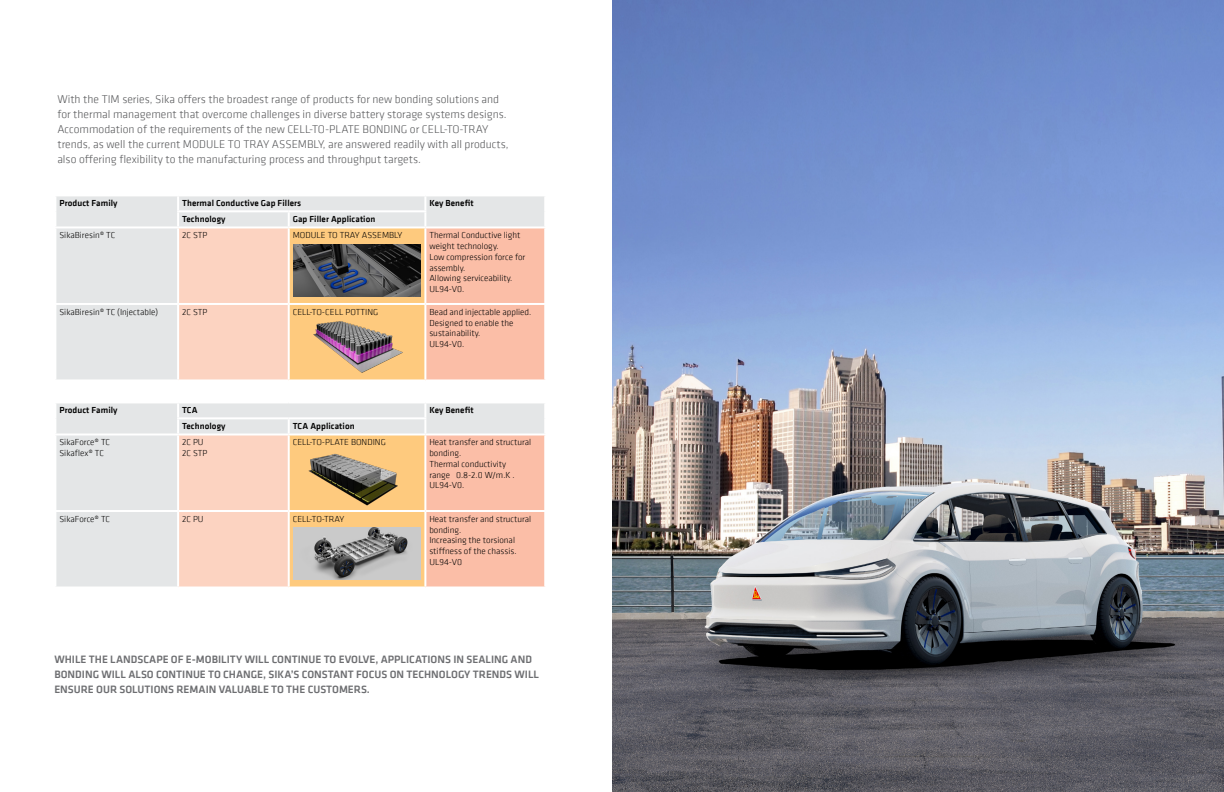
<style>
.page{position:relative;width:1224px;height:792px;background:#fff}
.page>*{position:absolute;margin:0;border:0;box-sizing:border-box;transform-origin:0 0}
.t1{font:300 11.6px/15px "Klavika Web Basic";color:#58595b}
.t2{font:500 11px/15px "Klavika Web Basic";color:#6d6e71}
.t3{font:300 9px/10.8px "Klavika Web Basic";color:#000}
.t4{font:500 9px "Klavika Web Basic";letter-spacing:.01em;color:#000}
</style>
<div class="page">
<div style="left:56px;top:196px;width:121px;height:183px;background:#e4e6e7"></div>
<svg style="left:179px;top:196px;width:366px;height:183px;background:#f6ceb6"></svg>
<hr style="left:177px;top:210px;width:112px;height:2px;background:#fff">
<hr style="left:289px;top:210px;width:137px;height:2px;background:#fff">
<hr style="left:54px;top:226px;width:124px;height:2px;background:#fff">
<hr style="left:178px;top:226px;width:111px;height:2px;background:#fff">
<hr style="left:289px;top:226px;width:136px;height:2px;background:#fff">
<hr style="left:288px;top:228px;width:2px;height:75px;background:#fff">
<hr style="left:425px;top:226px;width:121px;height:2px;background:#fff">
<hr style="left:424px;top:228px;width:2px;height:75px;background:#fff">
<hr style="left:544px;top:228px;width:2px;height:75px;background:#fff">
<hr style="left:54px;top:303px;width:124px;height:2px;background:#fff">
<hr style="left:178px;top:303px;width:111px;height:2px;background:#fff">
<hr style="left:289px;top:303px;width:136px;height:2px;background:#fff">
<hr style="left:288px;top:305px;width:2px;height:74px;background:#fff">
<hr style="left:425px;top:303px;width:121px;height:2px;background:#fff">
<hr style="left:424px;top:305px;width:2px;height:74px;background:#fff">
<hr style="left:544px;top:305px;width:2px;height:74px;background:#fff">
<img style="left:293px;top:245px;width:127px;height:51px">
<img style="left:293px;top:321px;width:124px;height:51px">
<div style="left:56px;top:403px;width:121px;height:184px;background:#e4e6e7"></div>
<svg style="left:179px;top:403px;width:366px;height:184px;background:#f6cfb7"></svg>
<hr style="left:177px;top:417px;width:112px;height:2px;background:#fff">
<hr style="left:289px;top:417px;width:137px;height:2px;background:#fff">
<hr style="left:54px;top:434px;width:124px;height:2px;background:#fff">
<hr style="left:178px;top:434px;width:111px;height:2px;background:#fff">
<hr style="left:289px;top:434px;width:136px;height:2px;background:#fff">
<hr style="left:288px;top:436px;width:2px;height:74px;background:#fff">
<hr style="left:425px;top:434px;width:121px;height:2px;background:#fff">
<hr style="left:424px;top:436px;width:2px;height:74px;background:#fff">
<hr style="left:544px;top:436px;width:2px;height:74px;background:#fff">
<hr style="left:54px;top:510px;width:124px;height:2px;background:#fff">
<hr style="left:178px;top:510px;width:111px;height:2px;background:#fff">
<hr style="left:289px;top:510px;width:136px;height:2px;background:#fff">
<hr style="left:288px;top:512px;width:2px;height:75px;background:#fff">
<hr style="left:425px;top:510px;width:121px;height:2px;background:#fff">
<hr style="left:424px;top:512px;width:2px;height:75px;background:#fff">
<hr style="left:544px;top:512px;width:2px;height:75px;background:#fff">
<img style="left:294px;top:454px;width:123px;height:51px">
<img style="left:293px;top:528px;width:127px;height:51px">
<img style="left:612px;top:0;width:612px;height:792px">
<p class="t1" style="left:57px;top:92px;width:453px">With the TIM series, Sika offers the broadest range of products for new bonding solutions and for thermal management that overcome challenges in diverse battery storage systems designs.<br>Accommodation of the requirements of the new CELL-TO-PLATE BONDING or CELL-TO-TRAY trends, as well the current MODULE TO TRAY ASSEMBLY, are answered readily with all products, also offering flexibility to the manufacturing process and throughput targets.</p>
<p class="t4" style="left:59px;top:197px;width:60px">Product Family</p>
<p class="t4" style="left:182px;top:197px;width:121px">Thermal Conductive Gap Fillers</p>
<p class="t4" style="left:429px;top:197px;width:46px">Key Benefit</p>
<p class="t4" style="left:182px;top:213px;width:45px">Technology</p>
<p class="t4" style="left:293px;top:213px;width:84px">Gap Filler Application</p>
<p class="t3" style="left:59px;top:230px;width:57px">SikaBiresin® TC</p>
<p class="t3" style="left:182px;top:230px;width:27px">2C STP</p>
<p class="t3" style="left:293px;top:230px;width:111px">MODULE TO TRAY ASSEMBLY</p>
<p class="t3" style="left:429px;top:230px;width:97px">Thermal Conductive light weight technology.<br>Low compression force for assembly.<br>Allowing serviceability.<br>UL94-V0.</p>
<p class="t3" style="left:59px;top:306px;width:100px">SikaBiresin® TC (Injectable)</p>
<p class="t3" style="left:182px;top:306px;width:27px">2C STP</p>
<p class="t3" style="left:293px;top:306px;width:87px">CELL-TO-CELL POTTING</p>
<p class="t3" style="left:429px;top:306px;width:103px">Bead and injectable applied.<br>Designed to enable the sustainability.<br>UL94-V0.</p>
<p class="t4" style="left:59px;top:404px;width:60px">Product Family</p>
<p class="t4" style="left:182px;top:404px;width:17px">TCA</p>
<p class="t4" style="left:429px;top:404px;width:46px">Key Benefit</p>
<p class="t4" style="left:182px;top:420px;width:45px">Technology</p>
<p class="t4" style="left:293px;top:420px;width:63px">TCA Application</p>
<p class="t3" style="left:59px;top:437px;width:52px">SikaForce® TC<br>Sikaflex® TC</p>
<p class="t3" style="left:182px;top:437px;width:27px">2C PU<br>2C STP</p>
<p class="t3" style="left:293px;top:437px;width:95px">CELL-TO-PLATE BONDING</p>
<p class="t3" style="left:429px;top:437px;width:103px">Heat transfer and structural bonding.<br>Thermal conductivity<br>range 0.8-2.0 W/m.K .<br>UL94-V0.</p>
<p class="t3" style="left:59px;top:513px;width:52px">SikaForce® TC</p>
<p class="t3" style="left:182px;top:513px;width:23px">2C PU</p>
<p class="t3" style="left:293px;top:513px;width:53px">CELL-TO-TRAY</p>
<p class="t3" style="left:429px;top:513px;width:103px">Heat transfer and structural bonding.<br>Increasing the torsional stiffness of the chassis.<br>UL94-V0</p>
<p class="t2" style="left:54px;top:651px;width:486px">WHILE THE LANDSCAPE OF E-MOBILITY WILL CONTINUE TO EVOLVE, APPLICATIONS IN SEALING AND<br>BONDING WILL ALSO CONTINUE TO CHANGE, SIKA’S CONSTANT FOCUS ON TECHNOLOGY TRENDS WILL<br>ENSURE OUR SOLUTIONS REMAIN VALUABLE TO THE CUSTOMERS.</p>
</div>
